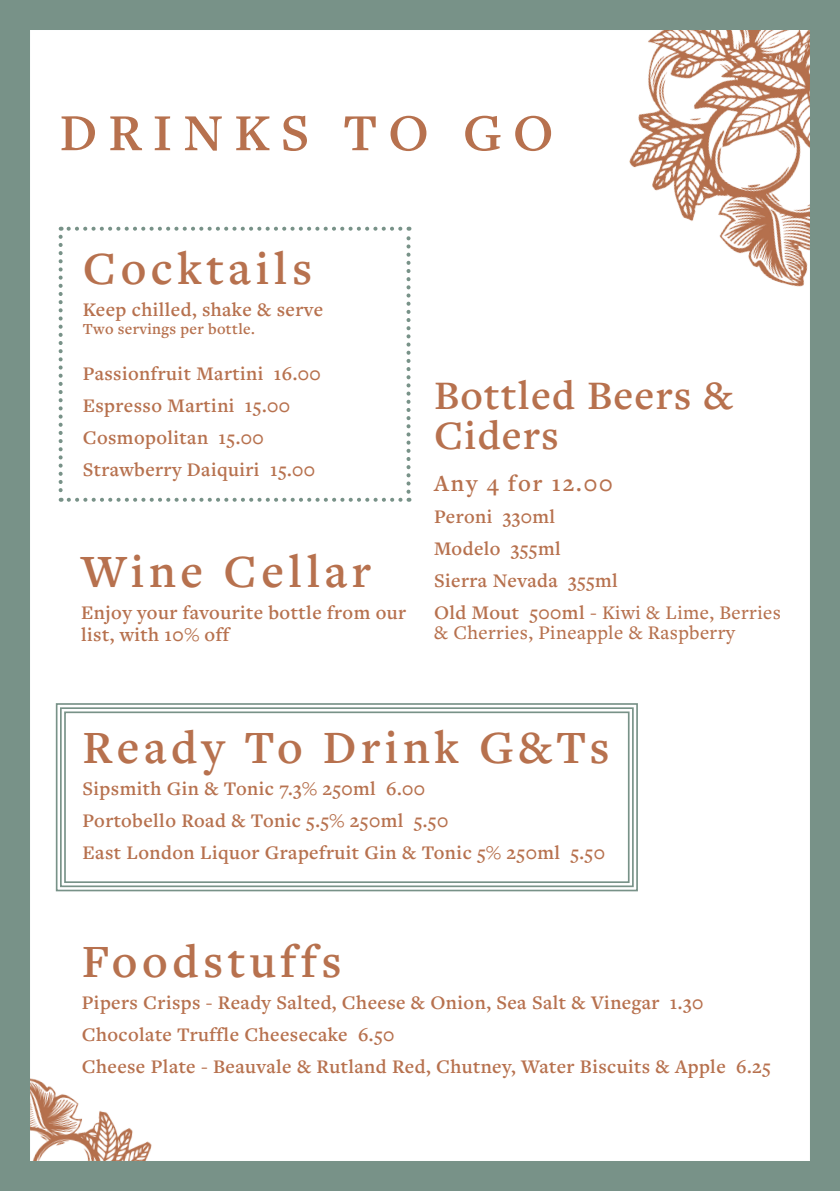
<style>
.page{position:relative;width:840px;height:1191px;background:#fff}
.page>*{position:absolute;margin:0;border:0;box-sizing:border-box;transform-origin:0 0}
.t1{font:600 54px "Freight Text Pro";letter-spacing:.2em;color:#b7714e}
.t2{font:600 48px "Freight Text Pro";letter-spacing:.095em;color:#b7714e}
.t3{font:600 42px/40px "Freight Text Pro";letter-spacing:.03em;color:#b7714e}
.t4{font:600 24px "Freight Text Pro";letter-spacing:.08em;color:#b7714e}
.t5{font:600 20px/22px "Freight Text Pro";letter-spacing:.02em;color:#b7714e}
.t6{font:500 20px/20px "Freight Text Pro";letter-spacing:.02em;color:#b7714e}
.t7{font:600 16px "Freight Text Pro";letter-spacing:.02em;color:#b7714e}
.s1{font-weight:600}
</style>
<div class="page">
<img style="left:629px;top:31px;width:179px;height:256px">
<img style="left:31px;top:1078px;width:121px;height:82px">
<svg style="left:59px;top:237px;width:4px;height:265px"></svg>
<svg style="left:69px;top:498px;width:340px;height:4px"></svg>
<svg style="left:406px;top:227px;width:4px;height:265px"></svg>
<svg style="left:61px;top:227px;width:339px;height:4px"></svg>
<svg style="left:55px;top:703px;width:583px;height:189px"></svg>
<div style="left:60px;top:707px;width:573px;height:180px;border:2px solid #789288"></div>
<div style="left:64px;top:711px;width:565px;height:172px;border:2px solid #789288"></div>
<div style="left:0;top:0;width:839px;height:1191px;border:30px solid #789288"></div>
<p class="t1" style="left:59px;top:97px;width:495px">DRINKS TO GO</p>
<p class="t2" style="left:83px;top:236px;width:231px">Cocktails</p>
<p class="t5" style="left:83px;top:298px;width:242px">Keep chilled, shake &amp; serve</p>
<p class="t7" style="left:83px;top:318px;width:173px">Two servings per bottle.</p>
<p class="t5" style="left:83px;top:362px;width:239px">Passionfruit Martini 16.00</p>
<p class="t5" style="left:83px;top:394px;width:209px">Espresso Martini 15.00</p>
<p class="t5" style="left:83px;top:426px;width:182px">Cosmopolitan 15.00</p>
<p class="t5" style="left:83px;top:458px;width:234px">Strawberry Daiquiri 15.00</p>
<p class="t2" style="left:81px;top:539px;width:291px">Wine Cellar</p>
<p class="t5" style="left:81px;top:601px;width:326px">Enjoy your favourite bottle from our list, with 10% off</p>
<p class="t3" style="left:434px;top:374px;width:300px">Bottled Beers &amp;<br>Ciders</p>
<p class="t4" style="left:434px;top:467px;width:180px">Any 4 for 12.00</p>
<p class="t5" style="left:434px;top:505px;width:123px">Peroni 330ml</p>
<p class="t5" style="left:434px;top:537px;width:128px">Modelo 355ml</p>
<p class="t5" style="left:434px;top:569px;width:185px">Sierra Nevada 355ml</p>
<p class="t6" style="left:434px;top:602px;width:348px"><span class="s1">Old Mout 500ml -</span> Kiwi &amp; Lime, Berries &amp; Cherries, Pineapple &amp; Raspberry</p>
<p class="t2" style="left:82px;top:715px;width:528px">Ready To Drink G&amp;Ts</p>
<p class="t5" style="left:82px;top:777px;width:344px">Sipsmith Gin &amp; Tonic 7.3% 250ml 6.00</p>
<p class="t5" style="left:82px;top:809px;width:367px">Portobello Road &amp; Tonic 5.5% 250ml 5.50</p>
<p class="t5" style="left:82px;top:841px;width:523px">East London Liquor Grapefruit Gin &amp; Tonic 5% 250ml 5.50</p>
<p class="t2" style="left:82px;top:929px;width:261px">Foodstuffs</p>
<p class="t5" style="left:82px;top:990px;width:622px">Pipers Crisps - Ready Salted, Cheese &amp; Onion, Sea Salt &amp; Vinegar 1.30</p>
<p class="t5" style="left:82px;top:1022px;width:314px">Chocolate Truffle Cheesecake 6.50</p>
<p class="t5" style="left:82px;top:1054px;width:690px">Cheese Plate - Beauvale &amp; Rutland Red, Chutney, Water Biscuits &amp; Apple 6.25</p>
</div>
